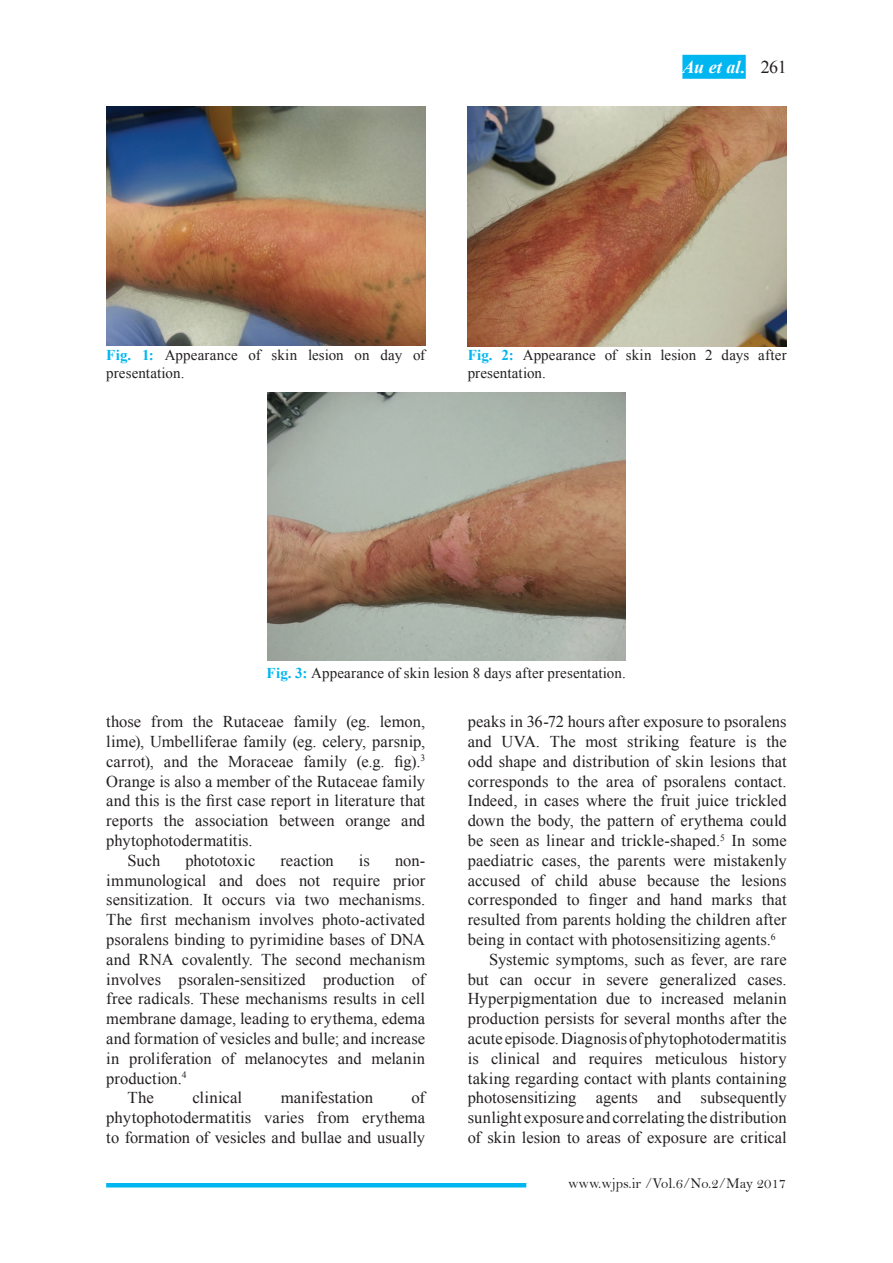
<style>
.page{position:relative;width:893px;height:1263px;background:#fff}
.page>*{position:absolute;margin:0;border:0;box-sizing:border-box;transform-origin:0 0}
.t1{font:italic 700 18px "Times New Roman";color:#fff}
.t2{font:16.5px/19.8px "Times New Roman";color:#231f20;text-align:justify}
.t3{font:15px/18px "Times New Roman";letter-spacing:.005em;color:#231f20}
.t4{font:15px "Bell";color:#231f20}
.s1{font-weight:400;font-style:normal;color:#231f20}
.s2{font-weight:700;color:#00b6f0}
</style>
<div class="page">
<div style="left:682px;top:55px;width:64px;height:24px;background:#00b6f0"></div>
<hr style="left:106px;top:1183px;width:420px;height:4px;background:#00b6f0">
<img style="left:106px;top:106px;width:319px;height:240px">
<img style="left:467px;top:106px;width:320px;height:240px">
<img style="left:267px;top:392px;width:359px;height:269px">
<p class="t1" style="left:682px;top:54px;width:106px">Au et al. <span class="s1">261</span></p>
<p class="t3" style="left:106px;top:345px;width:320px"><span class="s2">Fig. 1:</span> Appearance of skin lesion on day of presentation.</p>
<p class="t3" style="left:468px;top:345px;width:320px"><span class="s2">Fig. 2:</span> Appearance of skin lesion 2 days after presentation.</p>
<p class="t3" style="left:267px;top:663px;width:361px"><span class="s2">Fig. 3:</span> Appearance of skin lesion 8 days after presentation.</p>
<p class="t2" style="left:106px;top:711px;width:320px">those from the Rutaceae family (eg. lemon,</p>
<p class="t2" style="left:106px;top:731px;width:320px">lime), Umbelliferae family (eg. celery, parsnip,</p>
<p class="t2" style="left:106px;top:751px;width:320px">carrot), and the Moraceae family (e.g. fig).<sup>3</sup></p>
<p class="t2" style="left:106px;top:771px;width:320px">Orange is also a member of the Rutaceae family</p>
<p class="t2" style="left:106px;top:790px;width:320px">and this is the first case report in literature that</p>
<p class="t2" style="left:106px;top:810px;width:320px">reports the association between orange and</p>
<p class="t2" style="left:106px;top:830px;width:148px">phytophotodermatitis.</p>
<p class="t2" style="left:128px;top:850px;width:34px">Such</p>
<p class="t2" style="left:185px;top:850px;width:71px">phototoxic</p>
<p class="t2" style="left:280px;top:850px;width:55px">reaction</p>
<p class="t2" style="left:359px;top:850px;width:13px">is</p>
<p class="t2" style="left:395px;top:850px;width:32px">non-</p>
<p class="t2" style="left:106px;top:870px;width:320px">immunological and does not require prior</p>
<p class="t2" style="left:106px;top:889px;width:320px">sensitization. It occurs via two mechanisms.</p>
<p class="t2" style="left:106px;top:909px;width:320px">The first mechanism involves photo-activated</p>
<p class="t2" style="left:106px;top:929px;width:320px">psoralens binding to pyrimidine bases of DNA</p>
<p class="t2" style="left:106px;top:949px;width:320px">and RNA covalently. The second mechanism</p>
<p class="t2" style="left:106px;top:969px;width:320px">involves psoralen-sensitized production of</p>
<p class="t2" style="left:106px;top:988px;width:320px">free radicals. These mechanisms results in cell</p>
<p class="t2" style="left:106px;top:1008px;width:320px">membrane damage, leading to erythema, edema</p>
<p class="t2" style="left:106px;top:1028px;width:320px">and formation of vesicles and bulle; and increase</p>
<p class="t2" style="left:106px;top:1048px;width:320px">in proliferation of melanocytes and melanin</p>
<p class="t2" style="left:106px;top:1068px;width:82px">production.<sup>4</sup></p>
<p class="t2" style="left:128px;top:1087px;width:28px">The</p>
<p class="t2" style="left:192px;top:1087px;width:51px">clinical</p>
<p class="t2" style="left:281px;top:1087px;width:94px">manifestation</p>
<p class="t2" style="left:106px;top:1087px;width:320px;text-indent:305px">of phytophotodermatitis varies from erythema to formation of vesicles and bullae and usually</p>
<p class="t2" style="left:468px;top:711px;width:320px">peaks in 36-72 hours after exposure to psoralens</p>
<p class="t2" style="left:468px;top:731px;width:320px">and UVA. The most striking feature is the</p>
<p class="t2" style="left:468px;top:751px;width:320px">odd shape and distribution of skin lesions that</p>
<p class="t2" style="left:468px;top:771px;width:320px">corresponds to the area of psoralens contact.</p>
<p class="t2" style="left:468px;top:790px;width:320px">Indeed, in cases where the fruit juice trickled</p>
<p class="t2" style="left:468px;top:810px;width:320px">down the body, the pattern of erythema could</p>
<p class="t2" style="left:468px;top:830px;width:320px">be seen as linear and trickle-shaped.<sup>5</sup> In some</p>
<p class="t2" style="left:468px;top:850px;width:320px">paediatric cases, the parents were mistakenly</p>
<p class="t2" style="left:468px;top:870px;width:320px">accused of child abuse because the lesions</p>
<p class="t2" style="left:468px;top:889px;width:320px">corresponded to finger and hand marks that</p>
<p class="t2" style="left:468px;top:909px;width:320px">resulted from parents holding the children after</p>
<p class="t2" style="left:468px;top:929px;width:309px">being in contact with photosensitizing agents.<sup>6</sup></p>
<p class="t2" style="left:489px;top:949px;width:299px">Systemic symptoms, such as fever, are rare</p>
<p class="t2" style="left:468px;top:969px;width:320px">but can occur in severe generalized cases.</p>
<p class="t2" style="left:468px;top:988px;width:320px">Hyperpigmentation due to increased melanin</p>
<p class="t2" style="left:468px;top:1008px;width:320px">production persists for several months after the</p>
<p class="t2" style="left:468px;top:1028px;width:320px">acute episode. Diagnosis of phytophotodermatitis</p>
<p class="t2" style="left:468px;top:1048px;width:320px">is clinical and requires meticulous history</p>
<p class="t2" style="left:468px;top:1068px;width:320px">taking regarding contact with plants containing</p>
<p class="t2" style="left:468px;top:1087px;width:320px">photosensitizing agents and subsequently</p>
<p class="t2" style="left:468px;top:1107px;width:320px">sunlight exposure and correlating the distribution</p>
<p class="t2" style="left:468px;top:1127px;width:320px">of skin lesion to areas of exposure are critical</p>
<p class="t4" style="left:568px;top:1174px;width:220px">www.wjps.ir /Vol.6/No.2/May 2017</p>
</div>
